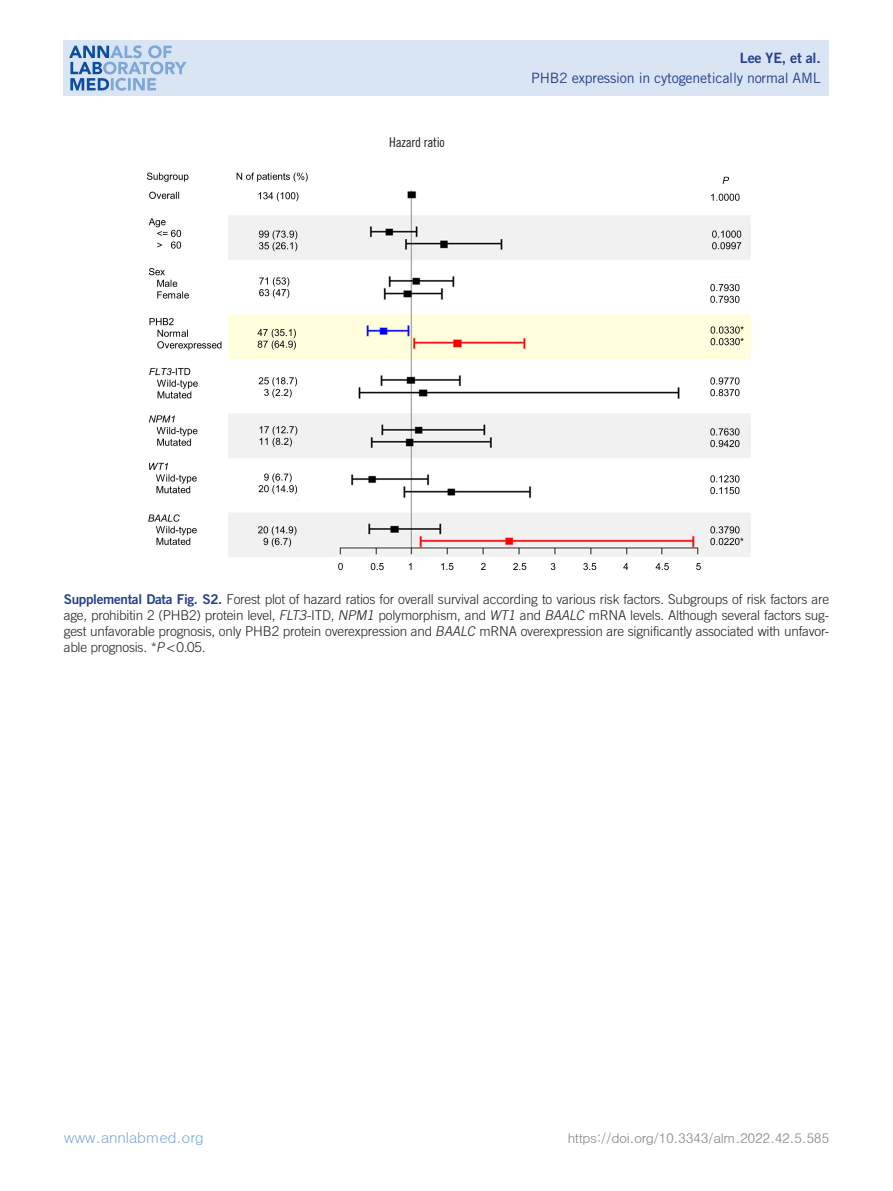
<style>
.page{position:relative;width:893px;height:1191px;background:#fff}
.page>*{position:absolute;margin:0;border:0;box-sizing:border-box;transform-origin:0 0}
.t1{font:15px "Dotum";letter-spacing:-.02em;color:#7ca7d8}
.t2{font:14.25px "Trade Gothic LT Std";letter-spacing:-.015em;color:#253f8e}
.t3{font:14.25px "Trade Gothic LT Std Bd 2";letter-spacing:-.015em;color:#253f8e}
.표제목_그림설명{font:300 13.5px/16.2px "Trade Gothic LT Std";letter-spacing:-.015em;color:#231f20;text-align:justify}
.t4{font:13.5px "Dotum";letter-spacing:-.03em;color:#808285}
.그림지문_8pt{font:13.5px "Trade Gothic LT Std Cn 18";letter-spacing:-.015em;color:#231f20}
.s1{font-family:"Trade Gothic LT Std Bd 2";font-weight:400;color:#253f8e}
.s2{font-style:italic}
</style>
<div class="page">
<div style="left:64px;top:40px;width:765px;height:56px;background:#dae5f4"></div>
<svg style="left:69px;top:45px;width:118px;height:46px"></svg>
<img style="left:146px;top:172px;width:604px;height:399px">
<p class="그림지문_8pt" style="left:389px;top:134px;width:57px">Hazard ratio</p>
<p class="t3" style="left:740px;top:49px;width:82px">Lee YE, et al.</p>
<p class="t2" style="left:531px;top:69px;width:291px">PHB2 expression in cytogenetically normal AML</p>
<p class="표제목_그림설명" style="left:64px;top:590px;width:767px"><span class="s1">Supplemental Data Fig. S2.</span> Forest plot of hazard ratios for overall survival according to various risk factors. Subgroups of risk factors are age, prohibitin 2 (PHB2) protein level, <span class="s2">FLT3</span>-ITD, <span class="s2">NPM1</span> polymorphism, and <span class="s2">WT1</span> and <span class="s2">BAALC</span> mRNA levels. Although several factors sug&shy;gest unfavorable prognosis, only PHB2 protein overexpression and <span class="s2">BAALC</span> mRNA overexpression are significantly associated with unfavor&shy;able prognosis. *<span class="s2">P</span>&lt;0.05.</p>
<p class="t1" style="left:64px;top:1130px;width:142px">www.annlabmed.org</p>
<p class="t4" style="left:568px;top:1131px;width:263px">https://doi.org/10.3343/alm.2022.42.5.585</p>
</div>
